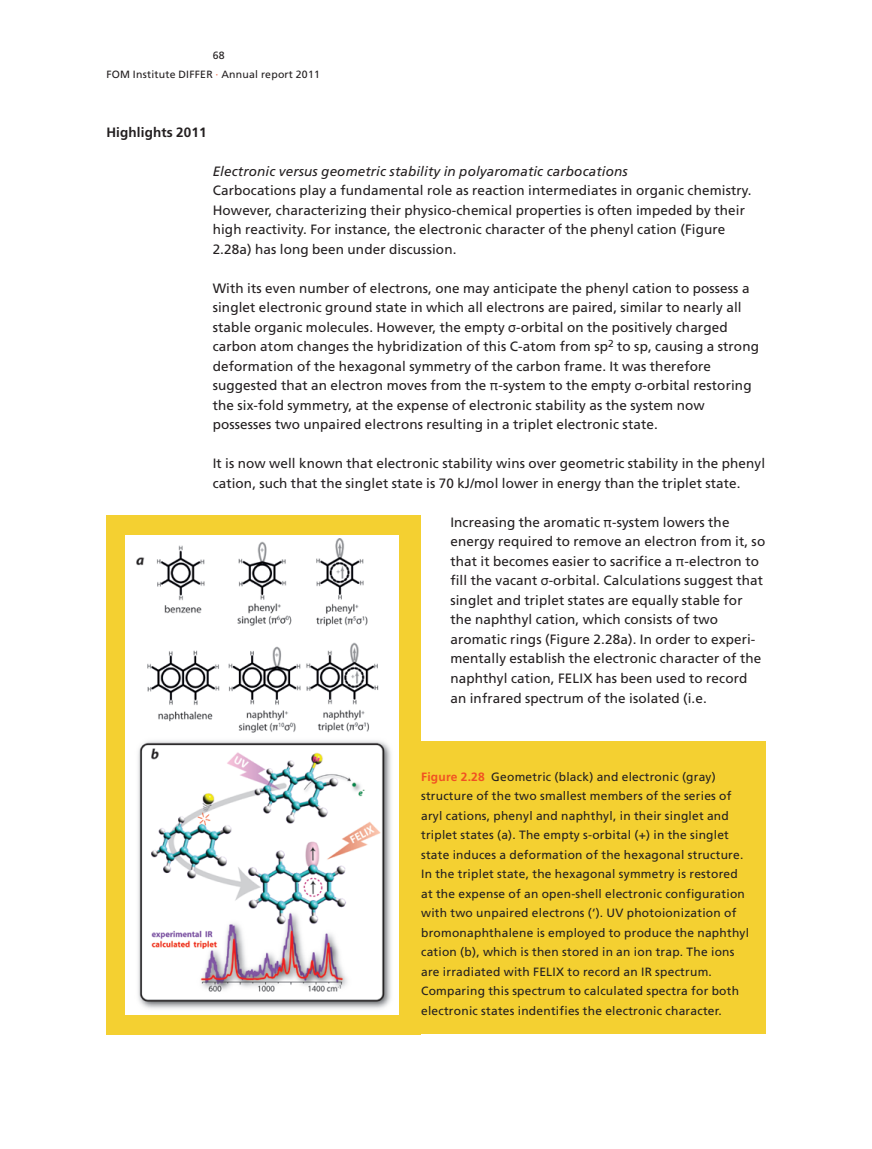
<style>
.page{position:relative;width:872px;height:1149px;background:#fff}
.page>*{position:absolute;margin:0;border:0;box-sizing:border-box;transform-origin:0 0}
.t1{font:13.5px/19.5px "Frutiger LT Std";letter-spacing:.01em;color:#231f20}
.t2{font:italic 13.5px "Frutiger LT Std";letter-spacing:.01em;color:#231f20}
.t3{font:700 13.5px "Frutiger LT Std";letter-spacing:.01em;color:#231f20}
.t4{font:12px/19.5px "Frutiger LT Std";letter-spacing:.02em;color:#231f20}
.t5{font:10.5px/19.5px "Frutiger LT Std";letter-spacing:.02em;color:#231f20}
.s1{color:#f15122}
.s2{font-family:"Helvetica Neue"}
.s3{font-weight:700;color:#f15122}
</style>
<div class="page">
<div style="left:106px;top:515px;width:315px;height:519px;background:#f4d031"></div>
<div style="left:106px;top:741px;width:659px;height:293px;background:#f4d031"></div>
<div style="left:126px;top:534px;width:273px;height:480px;background:#fff"></div>
<img style="left:136px;top:539px;width:255px;height:470px">
<p class="t5" style="left:106px;top:45px;width:215px;text-indent:106px">68<br>FOM Institute DIFFER <span class="s1">·</span> Annual report 2011</p>
<p class="t3" style="left:106px;top:124px;width:102px">Highlights 2011</p>
<p class="t2" style="left:213px;top:163px;width:416px">Electronic versus geometric stability in polyaromatic carbocations</p>
<p class="t1" style="left:213px;top:181px;width:540px">Carbocations play a fundamental role as reaction intermediates in organic chemistry.<br>However, characterizing their physico-chemical properties is often impeded by their high reactivity. For instance, the electronic character of the phenyl cation (Figure 2.28a) has long been under discussion.</p>
<p class="t1" style="left:213px;top:278px;width:548px">With its even number of electrons, one may anticipate the phenyl cation to possess a singlet electronic ground state in which all electrons are paired, similar to nearly all stable organic molecules. However, the empty <span class="s2">σ</span>-orbital on the positively charged carbon atom changes the hybridization of this C-atom from sp<sup>2</sup> to sp, causing a strong deformation of the hexagonal symmetry of the carbon frame. It was therefore suggested that an electron moves from the <span class="s2">π</span>-system to the empty <span class="s2">σ</span>-orbital restoring the six-fold symmetry, at the expense of electronic stability as the system now possesses two unpaired electrons resulting in a triplet electronic state.</p>
<p class="t1" style="left:213px;top:454px;width:554px">It is now well known that electronic stability wins over geometric stability in the phenyl cation, such that the singlet state is 70 kJ/mol lower in energy than the triplet state.</p>
<p class="t1" style="left:450px;top:512px;width:316px">Increasing the aromatic <span class="s2">π</span>-system lowers the energy required to remove an electron from it, so that it becomes easier to sacrifice a <span class="s2">π</span>-electron to fill the vacant <span class="s2">σ</span>-orbital. Calculations suggest that singlet and triplet states are equally stable for the naphthyl cation, which consists of two aromatic rings (Figure 2.28a). In order to experi&shy;mentally establish the electronic character of the naphthyl cation, FELIX has been used to record an infrared spectrum of the isolated (i.e.</p>
<p class="t4" style="left:421px;top:766px;width:329px"><span class="s3">Figure 2.28</span> Geometric (black) and electronic (gray) structure of the two smallest members of the series of aryl cations, phenyl and naphthyl, in their singlet and triplet states (a). The empty s-orbital (+) in the singlet state induces a deformation of the hexagonal structure.<br>In the triplet state, the hexagonal symmetry is restored at the expense of an open-shell electronic configuration with two unpaired electrons (‘). UV photoionization of bromonaphthalene is employed to produce the naphthyl cation (b), which is then stored in an ion trap. The ions are irradiated with FELIX to record an IR spectrum.<br>Comparing this spectrum to calculated spectra for both electronic states indentifies the electronic character.</p>
</div>
